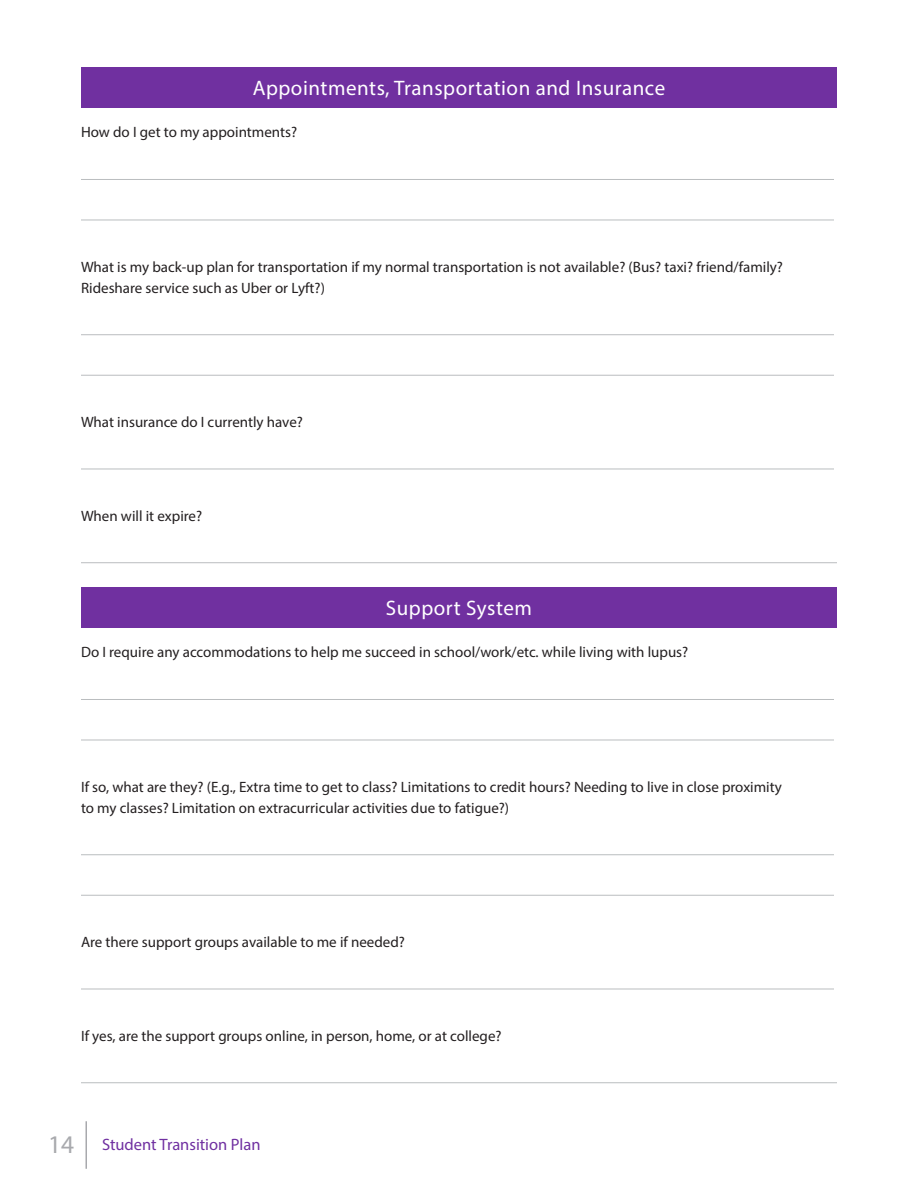
<style>
.page{position:relative;width:918px;height:1188px;background:#fff}
.page>*{position:absolute;margin:0;border:0;box-sizing:border-box;transform-origin:0 0}
.t1{font:21px "Myriad Pro";letter-spacing:.025em;color:#fff}
.t2{font:16.5px "Myriad Pro";color:#7030a1}
.Body{font:15px/21px "Myriad Pro";color:#231f20}
.s1{font-size:25.5px;color:#a8a9ad}
</style>
<div class="page">
<hr style="left:86px;top:1121px;width:1px;height:48px;background:#a8a9ad">
<hr style="left:81px;top:179px;width:753px;height:1px;background:#babdbf">
<hr style="left:81px;top:220px;width:753px;height:1px;background:#babdbf">
<hr style="left:81px;top:334px;width:753px;height:1px;background:#babdbf">
<hr style="left:81px;top:375px;width:753px;height:1px;background:#babdbf">
<hr style="left:81px;top:469px;width:753px;height:1px;background:#babdbf">
<hr style="left:81px;top:562px;width:756px;height:1px;background:#babdbf">
<hr style="left:81px;top:699px;width:753px;height:1px;background:#babdbf">
<hr style="left:81px;top:740px;width:753px;height:1px;background:#babdbf">
<hr style="left:81px;top:854px;width:753px;height:1px;background:#babdbf">
<hr style="left:81px;top:895px;width:753px;height:1px;background:#babdbf">
<hr style="left:81px;top:989px;width:753px;height:1px;background:#babdbf">
<hr style="left:81px;top:1082px;width:756px;height:1px;background:#babdbf">
<div style="left:81px;top:68px;width:756px;height:40px;background:#7030a0"></div>
<div style="left:81px;top:588px;width:756px;height:40px;background:#7030a0"></div>
<p class="t1" style="left:253px;top:75px;width:414px">Appointments, Transportation and Insurance</p>
<p class="Body" style="left:81px;top:122px;width:218px">How do I get to my appointments?</p>
<p class="Body" style="left:81px;top:256px;width:704px">What is my back-up plan for transportation if my normal transportation is not available? (Bus? taxi? friend/family?<br>Rideshare service such as Uber or Lyft?)</p>
<p class="Body" style="left:81px;top:411px;width:223px">What insurance do I currently have?</p>
<p class="Body" style="left:81px;top:505px;width:123px">When will it expire?</p>
<p class="t1" style="left:386px;top:595px;width:148px">Support System</p>
<p class="Body" style="left:81px;top:642px;width:609px">Do I require any accommodations to help me succeed in school/work/etc. while living with lupus?</p>
<p class="Body" style="left:81px;top:776px;width:702px">If so, what are they? (E.g., Extra time to get to class? Limitations to credit hours? Needing to live in close proximity to my classes? Limitation on extracurricular activities due to fatigue?)</p>
<p class="Body" style="left:81px;top:931px;width:325px">Are there support groups available to me if needed?</p>
<p class="Body" style="left:81px;top:1025px;width:422px">If yes, are the support groups online, in person, home, or at college?</p>
<p class="t2" style="left:48px;top:1134px;width:214px"><span class="s1">14</span> Student Transition Plan</p>
</div>
